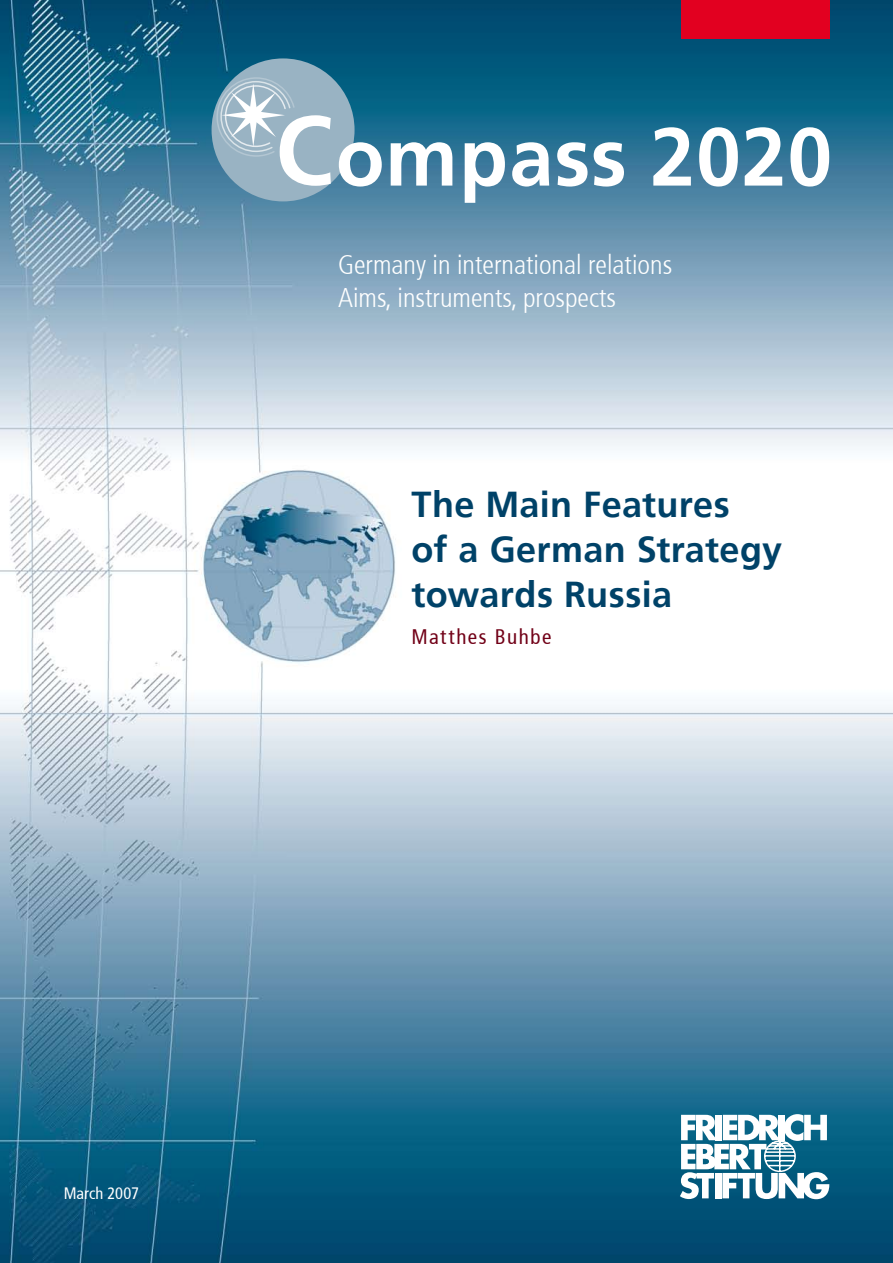
<style>
.page{position:relative;width:893px;height:1263px;background:#fff}
.page>*{position:absolute;margin:0;border:0;box-sizing:border-box;transform-origin:0 0}
.t1{font:700 36px/45px "Frutiger";letter-spacing:.01em;color:#004268}
.t2{font:300 condensed 27px/33px "Frutiger";color:#fff}
.t3{font:condensed 21px "Frutiger";letter-spacing:.07em;color:#710017}
.t4{font:condensed 16.5px "Frutiger";color:#fff}
</style>
<div class="page">
<img style="left:0;top:0;width:893px;height:1263px">
<div style="left:212px;top:58px;width:143px;height:143px;background:#99b3c3;border-radius:50%"></div>
<svg style="left:680px;top:1114px;width:149px;height:85px"></svg>
<div style="left:681px;top:0;width:149px;height:38px;background:#e20020"></div>
<svg style="left:339px;top:127px;width:490px;height:76px"></svg>
<svg style="left:216px;top:77px;width:115px;height:109px"></svg>
<p class="t2" style="left:338px;top:249px;width:336px">Germany in international relations<br>Aims, instruments, prospects</p>
<h1 class="t1" style="left:411px;top:482px;width:372px">The Main Features<br>of a German Strategy towards Russia</h1>
<p class="t3" style="left:411px;top:624px;width:142px">Matthes Buhbe</p>
<p class="t4" style="left:64px;top:1184px;width:77px">March 2007</p>
</div>
